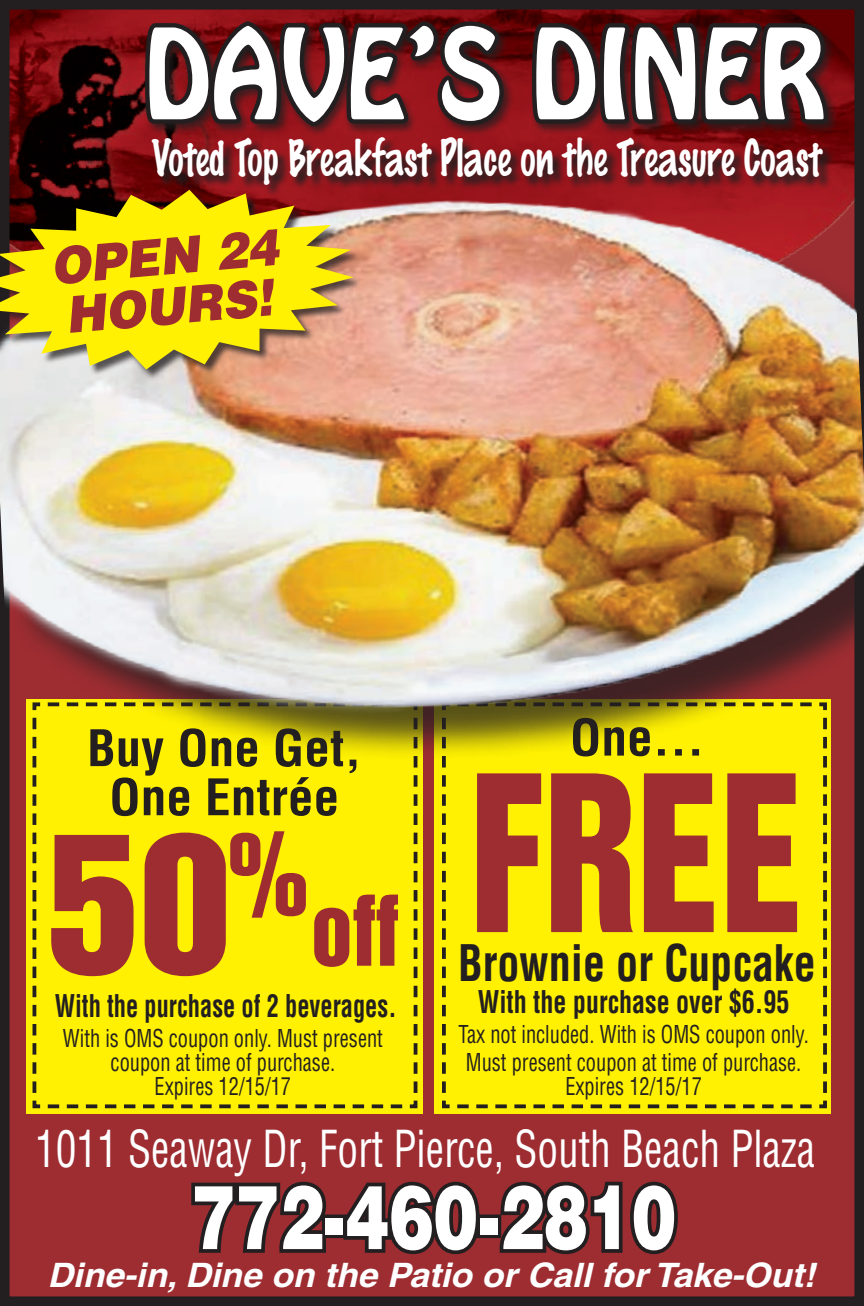
<style>
.page{position:relative;width:864px;height:1306px;background:#fff}
.page>*{position:absolute;margin:0;border:0;box-sizing:border-box;transform-origin:0 0}
.t1{font:198.4px "Helvetica Inserat";color:#9e2d32;scale:.84 1}
.t2{font:176.8px "Helvetica Inserat";color:#9e2d32;scale:1.04 1}
.t3{font:110.4px "Hobo";color:#fff;scale:.9 1}
.t4{font:103.2px "Helvetica Inserat";color:#9e2d32;scale:1.04 1}
.t5{font:900 88.8px "Helvetica LT Std";color:#fff;scale:.74 1}
.t6{font:88.8px "Helvetica Inserat";color:#9e2d32;scale:.94 1}
.t7{font:italic 900 50.4px/49.6px "Helvetica LT Std";color:#9e2d32;scale:.95 1}
.t8{font:condensed 49.6px "Helvetica LT Std";color:#fff;scale:.83 1}
.t9{font:700 condensed 49.2px/49.2px "Helvetica LT Std";color:#231f20;text-align:center;scale:1.05 1}
.t10{font:700 condensed 49.2px "Helvetica LT Std";color:#231f20;scale:.9 1}
.t11{font:100 45.2px "Marker Felt";color:#fff;scale:.81 1}
.t12{font:italic 700 33.6px "Helvetica";color:#fff;scale:1.05 1}
.t13{font:700 condensed 30.4px "Helvetica LT Std";color:#231f20;scale:.8 1}
.t14{font:700 condensed 30.4px "Helvetica LT Std";color:#231f20;scale:.85 1}
.t15{font:condensed 24px/24px "Helvetica LT Std";color:#231f20;text-align:center;scale:.85 1}
</style>
<div class="page">
<div style="left:5px;top:5px;width:854px;height:1296px;background:#9e2d32"></div>
<img style="left:11px;top:11px;width:842px;height:161px">
<div style="left:0;top:0;width:864px;height:1305px;border:10px solid #231f20"></div>
<svg style="left:191px;top:1181px;width:139px;height:72px"></svg>
<div style="left:322px;top:1214px;width:25px;height:24px;border:7px solid #231f20"></div>
<svg style="left:340px;top:1181px;width:143px;height:74px"></svg>
<div style="left:476px;top:1214px;width:25px;height:24px;border:7px solid #231f20"></div>
<svg style="left:495px;top:1181px;width:183px;height:74px"></svg>
<svg style="left:151px;top:137px;width:684px;height:35px"></svg>
<div style="left:144px;top:20px;width:695px;height:117px;background:#231f20;opacity:.75"></div>
<svg style="left:141px;top:17px;width:367px;height:114px"></svg>
<svg style="left:528px;top:19px;width:304px;height:109px"></svg>
<div style="left:26px;top:699px;width:396px;height:414px;background:#fff101"></div>
<div style="left:435px;top:699px;width:396px;height:414px;background:#fff101"></div>
<svg style="left:32px;top:798px;width:386px;height:311px"></svg>
<svg style="left:442px;top:798px;width:385px;height:311px"></svg>
<img style="left:0;top:172px;width:864px;height:626px">
<div style="left:0;top:190px;width:365px;height:190px;background:#231f20;opacity:.75"></div>
<svg style="left:0;top:190px;width:354px;height:179px;fill:#fff101"></svg>
<h3 class="t3" style="left:144px;top:-2px;width:758px">DAVE’S DINER</h3>
<h3 class="t11" style="left:152px;top:137px;width:829px">Voted Top Breakfast Place on the Treasure Coast</h3>
<h3 class="t7" style="left:48px;top:241px;width:243px;rotate:-5deg">OPEN 24<br>HOURS!</h3>
<h3 class="t9" style="left:87px;top:723px;width:263px">Buy One Get,<br>One Entrée</h3>
<h3 class="t9" style="left:570px;top:712px;width:129px">One…</h3>
<h2 class="t2" style="left:47px;top:798px;width:179px">50</h2>
<h1 class="t1" style="left:470px;top:735px;width:399px">FREE</h1>
<h3 class="t4" style="left:220px;top:812px;width:93px">%</h3>
<h3 class="t6" style="left:311px;top:877px;width:95px">off</h3>
<h3 class="t10" style="left:458px;top:931px;width:399px">Brownie or Cupcake</h3>
<p class="t13" style="left:55px;top:986px;width:429px">With the purchase of 2 beverages.</p>
<p class="t14" style="left:478px;top:982px;width:368px">With the purchase over $6.95</p>
<p class="t15" style="left:63px;top:1025px;width:378px">With is OMS coupon only. Must present coupon at time of purchase.<br>Expires 12/15/17</p>
<p class="t15" style="left:458px;top:1019px;width:414px;line-height:28px">Tax not included. With is OMS coupon only.<br>Must present coupon at time of purchase.</p>
<p class="t15" style="left:565px;top:1073px;width:162px">Expires 12/15/17</p>
<h3 class="t8" style="left:35px;top:1117px;width:942px">1011 Seaway Dr, Fort Pierce, South Beach Plaza</h3>
<h3 class="t5" style="left:191px;top:1159px;width:657px">772-460-2810</h3>
<h3 class="t12" style="left:47px;top:1255px;width:733px">Dine-in, Dine on the Patio or Call for Take-Out!</h3>
</div>
